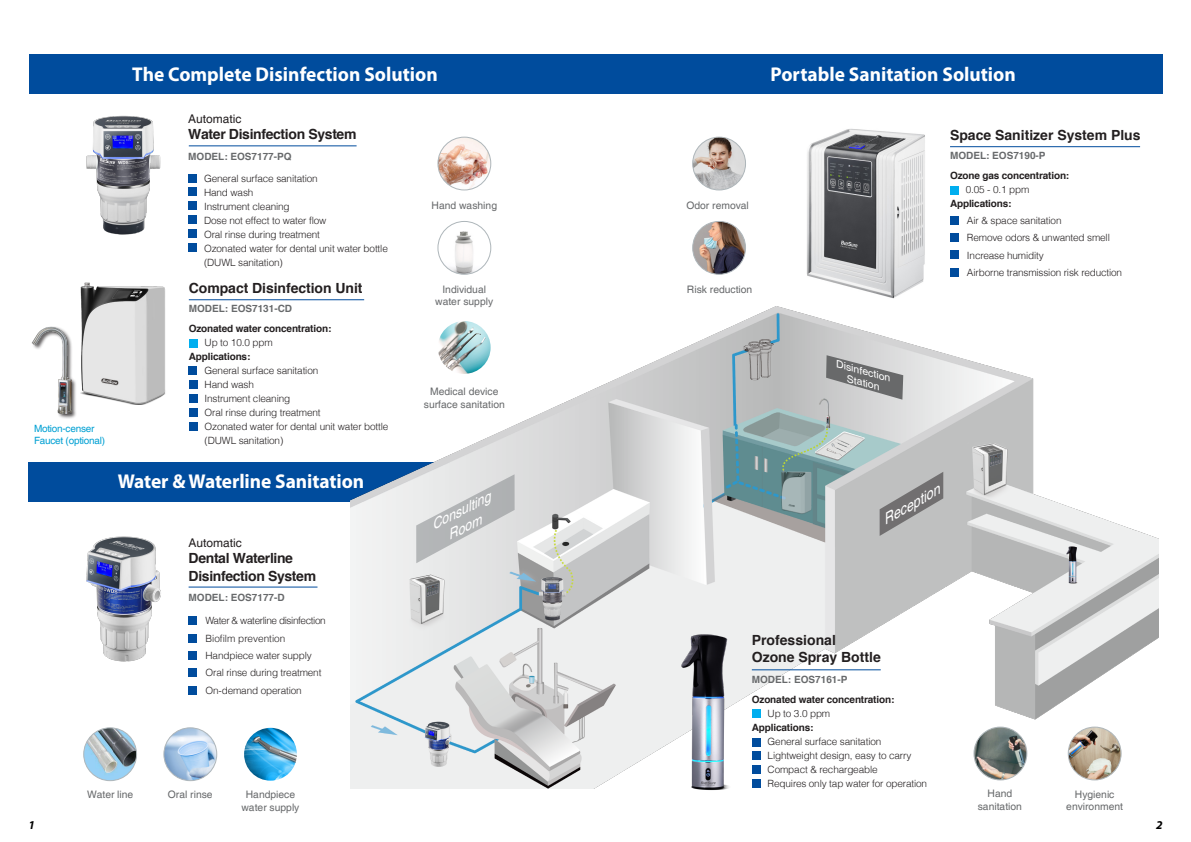
<style>
.page{position:relative;width:1191px;height:842px;background:#fff}
.page>*{position:absolute;margin:0;border:0;box-sizing:border-box;transform-origin:0 0}
.t1{font:700 20px "Myriad Pro";color:#fff}
.t2{font:italic 14.2px "Helvetica";color:#fff}
.t3{font:700 14px "Helvetica";letter-spacing:-.005em;color:#231f20}
.t4{font:700 14px "Helvetica";letter-spacing:-.025em;color:#231f20}
.t5{font:italic 13.7px "Helvetica";color:#fff}
.t6{font:12px "Helvetica";color:#231f20}
.t7{font:italic 700 12px "Myriad Pro";color:#000}
.t8{font:10.3px/12.4px "Helvetica";color:#67696b;text-align:center}
.t9{font:300 10px/14px "Helvetica";letter-spacing:-.015em;color:#231f20}
.t10{font:700 10px "Helvetica";letter-spacing:-.015em;color:#231f20}
.t11{font:700 10px "Helvetica";color:#67696b}
.t12{font:10px "Helvetica";letter-spacing:-.025em;color:#00a0d3}
.t13{font:300 10px "Helvetica";letter-spacing:-.04em;color:#231f20}
.t14{font:italic 10px "Helvetica";color:#fff;scale:1.09 1}
</style>
<div class="page">
<div style="left:29px;top:462px;width:534px;height:39px;background:#004c9d"></div>
<img style="left:351px;top:307px;width:807px;height:482px">
<svg style="left:879px;top:472px;width:64px;height:64px;background:#9e9e9f"></svg>
<svg style="left:414px;top:473px;width:102px;height:91px;background:#d0d1d2"></svg>
<div style="left:29px;top:54px;width:1133px;height:40px;background:#004c9d"></div>
<div style="left:189px;top:616px;width:8px;height:9px;background:#004c9d"></div>
<div style="left:950px;top:216px;width:8px;height:8px;background:#004c9d"></div>
<div style="left:189px;top:634px;width:8px;height:8px;background:#004c9d"></div>
<div style="left:950px;top:233px;width:8px;height:9px;background:#004c9d"></div>
<div style="left:189px;top:651px;width:8px;height:9px;background:#004c9d"></div>
<div style="left:950px;top:251px;width:8px;height:8px;background:#004c9d"></div>
<div style="left:189px;top:669px;width:8px;height:8px;background:#004c9d"></div>
<div style="left:950px;top:268px;width:8px;height:9px;background:#004c9d"></div>
<div style="left:189px;top:686px;width:8px;height:8px;background:#004c9d"></div>
<img style="left:86px;top:536px;width:75px;height:126px">
<img style="left:438px;top:321px;width:52px;height:53px;border-radius:26px">
<img style="left:438px;top:137px;width:53px;height:53px;border-radius:26px">
<div style="left:438px;top:137px;width:53px;height:53px;border:1px solid #aeb6ba;border-radius:50%"></div>
<img style="left:974px;top:727px;width:52px;height:53px">
<div style="left:973px;top:727px;width:54px;height:53px;border:1px solid #aeb6ba;border-radius:50%"></div>
<img style="left:1068px;top:727px;width:53px;height:53px;border-radius:26px">
<div style="left:1068px;top:727px;width:53px;height:53px;border:1px solid #aeb6ba;border-radius:50%"></div>
<img style="left:692px;top:137px;width:53px;height:53px;border-radius:26px">
<div style="left:692px;top:137px;width:53px;height:53px;border:1px solid #aeb6ba;border-radius:50%"></div>
<img style="left:692px;top:221px;width:53px;height:53px;border-radius:26px">
<div style="left:692px;top:221px;width:53px;height:53px;border:1px solid #aeb6ba;border-radius:50%"></div>
<img style="left:438px;top:231px;width:53px;height:43px">
<div style="left:438px;top:221px;width:53px;height:53px;border:1px solid #aeb6ba;border-radius:50%"></div>
<div style="left:950px;top:186px;width:8px;height:8px;background:#00aeef"></div>
<hr style="left:950px;top:147px;width:190px;height:1px;background:#004c9d">
<img style="left:807px;top:129px;width:118px;height:170px">
<img style="left:244px;top:728px;width:53px;height:53px;border-radius:26px">
<img style="left:164px;top:728px;width:53px;height:53px;border-radius:26px">
<div style="left:164px;top:728px;width:53px;height:53px;border:1px solid #aeb6ba;border-radius:50%"></div>
<img style="left:84px;top:728px;width:53px;height:53px;border-radius:26px">
<div style="left:84px;top:728px;width:53px;height:53px;border:1px solid #aeb6ba;border-radius:50%"></div>
<img style="left:677px;top:630px;width:56px;height:161px">
<hr style="left:752px;top:670px;width:128px;height:1px;background:#004c9d">
<svg style="left:826px;top:355px;width:77px;height:45px;background:#9a9b9c"></svg>
<img style="left:86px;top:115px;width:75px;height:120px">
<div style="left:189px;top:339px;width:8px;height:8px;background:#00aeef"></div>
<div style="left:189px;top:380px;width:8px;height:9px;background:#004c9d"></div>
<div style="left:189px;top:367px;width:8px;height:8px;background:#004c9d"></div>
<div style="left:188px;top:174px;width:9px;height:8px;background:#004c9d"></div>
<div style="left:189px;top:394px;width:8px;height:9px;background:#004c9d"></div>
<div style="left:188px;top:188px;width:9px;height:8px;background:#004c9d"></div>
<div style="left:189px;top:408px;width:8px;height:9px;background:#004c9d"></div>
<div style="left:188px;top:202px;width:9px;height:8px;background:#004c9d"></div>
<div style="left:189px;top:422px;width:8px;height:9px;background:#004c9d"></div>
<div style="left:188px;top:216px;width:9px;height:8px;background:#004c9d"></div>
<div style="left:189px;top:230px;width:8px;height:8px;background:#004c9d"></div>
<div style="left:189px;top:243px;width:8px;height:9px;background:#004c9d"></div>
<div style="left:752px;top:709px;width:8px;height:9px;background:#00aeef"></div>
<div style="left:752px;top:751px;width:8px;height:9px;background:#004c9d"></div>
<div style="left:752px;top:765px;width:8px;height:8px;background:#004c9d"></div>
<div style="left:752px;top:779px;width:8px;height:8px;background:#004c9d"></div>
<img style="left:80px;top:282px;width:86px;height:123px">
<img style="left:32px;top:326px;width:44px;height:93px">
<hr style="left:189px;top:587px;width:128px;height:1px;background:#004c9d">
<hr style="left:189px;top:146px;width:167px;height:1px;background:#004c9d">
<hr style="left:189px;top:300px;width:175px;height:1px;background:#004c9d">
<div style="left:752px;top:738px;width:8px;height:8px;background:#004c9d"></div>
<p class="t12" style="left:34px;top:422px;width:62px">Motion-censer</p>
<p class="t12" style="left:34px;top:434px;width:73px">Faucet (optional)</p>
<p class="t1" style="left:132px;top:61px;width:307px">The Complete Disinfection Solution</p>
<p class="t6" style="left:188px;top:112px;width:55px">Automatic</p>
<p class="t4" style="left:188px;top:125px;width:170px">Water Disinfection System</p>
<p class="t11" style="left:188px;top:150px;width:105px">MODEL: EOS7177-PQ</p>
<p class="t9" style="left:204px;top:171px;width:115px">General surface sanitation<br>Hand wash</p>
<p class="t9" style="left:204px;top:199px;width:87px">Instrument cleaning</p>
<p class="t9" style="left:204px;top:213px;width:124px">Dose not effect to water flow</p>
<p class="t9" style="left:204px;top:227px;width:117px">Oral rinse during treatment</p>
<p class="t9" style="left:204px;top:241px;width:185px">Ozonated water for dental unit water bottle</p>
<p class="t9" style="left:204px;top:255px;width:80px">(DUWL sanitation)</p>
<p class="t3" style="left:189px;top:279px;width:175px">Compact Disinfection Unit</p>
<p class="t11" style="left:189px;top:302px;width:105px">MODEL: EOS7131-CD</p>
<p class="t10" style="left:189px;top:322px;width:144px">Ozonated water concentration:</p>
<p class="t9" style="left:205px;top:335px;width:70px">Up to 10.0 ppm</p>
<p class="t10" style="left:189px;top:350px;width:63px">Applications:</p>
<p class="t9" style="left:205px;top:363px;width:115px">General surface sanitation</p>
<p class="t9" style="left:205px;top:377px;width:51px">Hand wash</p>
<p class="t9" style="left:205px;top:391px;width:87px">Instrument cleaning</p>
<p class="t9" style="left:205px;top:405px;width:185px">Oral rinse during treatment<br>Ozonated water for dental unit water bottle</p>
<p class="t9" style="left:205px;top:433px;width:80px">(DUWL sanitation)</p>
<p class="t8" style="left:431px;top:199px;width:67px">Hand washing</p>
<p class="t8" style="left:686px;top:199px;width:64px">Odor removal</p>
<p class="t8" style="left:442px;top:283px;width:45px">Individual</p>
<p class="t8" style="left:687px;top:283px;width:67px">Risk reduction</p>
<p class="t8" style="left:435px;top:296px;width:59px">water supply</p>
<p class="t8" style="left:430px;top:386px;width:70px">Medical device</p>
<p class="t8" style="left:424px;top:398px;width:82px">surface sanitation</p>
<p class="t1" style="left:770px;top:61px;width:247px">Portable Sanitation Solution</p>
<p class="t3" style="left:950px;top:126px;width:192px">Space Sanitizer System Plus</p>
<p class="t11" style="left:950px;top:149px;width:97px">MODEL: EOS7190-P</p>
<p class="t10" style="left:950px;top:170px;width:121px">Ozone gas concentration:</p>
<p class="t9" style="left:965px;top:182px;width:65px">0.05 - 0.1 ppm</p>
<p class="t10" style="left:950px;top:198px;width:63px">Applications:</p>
<p class="t9" style="left:967px;top:213px;width:96px">Air &amp; space sanitation</p>
<p class="t9" style="left:967px;top:230px;width:144px">Remove odors &amp; unwanted smell</p>
<p class="t9" style="left:967px;top:247px;width:78px">Increase humidity</p>
<p class="t14" style="left:838px;top:358px;width:53px;rotate:15deg">Disinfection</p>
<p class="t14" style="left:849px;top:373px;width:33px;rotate:15deg">Station</p>
<p class="t9" style="left:967px;top:265px;width:157px">Airborne transmission risk reduction</p>
<p class="t1" style="left:118px;top:468px;width:248px">Water &amp; Waterline Sanitation</p>
<p class="t6" style="left:189px;top:536px;width:55px">Automatic</p>
<p class="t4" style="left:189px;top:549px;width:106px">Dental Waterline</p>
<p class="t4" style="left:189px;top:567px;width:129px">Disinfection System</p>
<p class="t11" style="left:189px;top:591px;width:98px">MODEL: EOS7177-D</p>
<p class="t13" style="left:205px;top:613px;width:122px">Water &amp; waterline disinfection</p>
<p class="t9" style="left:205px;top:631px;width:81px">Biofilm prevention</p>
<p class="t9" style="left:205px;top:648px;width:108px">Handpiece water supply</p>
<p class="t9" style="left:205px;top:665px;width:117px">Oral rinse during treatment</p>
<p class="t5" style="left:427px;top:519px;width:66px;rotate:-27deg">Consulting</p>
<p class="t2" style="left:878px;top:514px;width:66px;rotate:-30deg">Reception</p>
<p class="t5" style="left:444px;top:529px;width:38px;rotate:-27deg">Room</p>
<p class="t3" style="left:752px;top:632px;width:86px">Professional</p>
<p class="t3" style="left:752px;top:648px;width:130px">Ozone Spray Bottle</p>
<p class="t11" style="left:752px;top:673px;width:97px">MODEL: EOS7161-P</p>
<p class="t9" style="left:205px;top:683px;width:98px">On-demand operation</p>
<p class="t8" style="left:87px;top:789px;width:48px">Water line</p>
<p class="t8" style="left:168px;top:789px;width:46px">Oral rinse</p>
<p class="t8" style="left:246px;top:789px;width:51px">Handpiece</p>
<p class="t8" style="left:241px;top:801px;width:59px">water supply</p>
<p class="t10" style="left:752px;top:693px;width:144px">Ozonated water concentration:</p>
<p class="t9" style="left:767px;top:706px;width:64px">Up to 3.0 ppm</p>
<p class="t10" style="left:752px;top:721px;width:63px">Applications:</p>
<p class="t9" style="left:767px;top:734px;width:145px">General surface sanitation<br>Lightweight design, easy to carry</p>
<p class="t9" style="left:767px;top:762px;width:161px">Compact &amp; rechargeable<br>Requires only tap water for operation</p>
<p class="t8" style="left:987px;top:788px;width:26px">Hand</p>
<p class="t8" style="left:977px;top:800px;width:46px">sanitation</p>
<p class="t8" style="left:1066px;top:788px;width:58px">Hygienic environment</p>
<p class="t7" style="left:28px;top:817px;width:8px">1</p>
<p class="t7" style="left:1156px;top:817px;width:8px">2</p>
</div>
